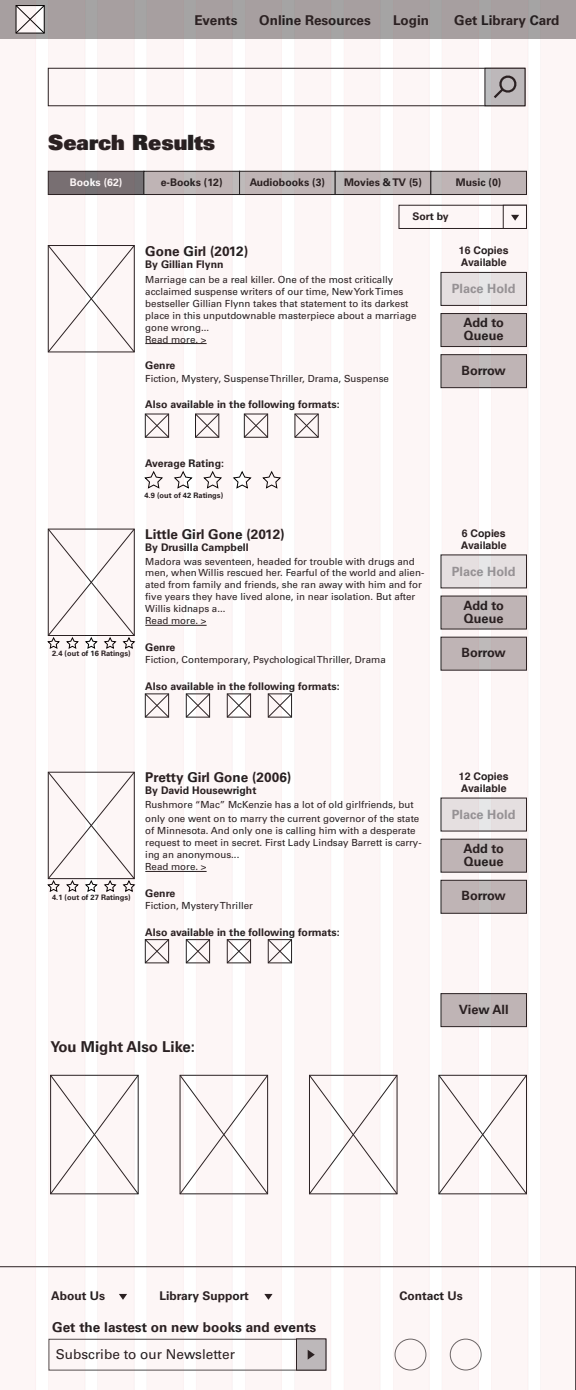
<style>
.page{position:relative;width:576px;height:1390px;background:#fff}
.page>*{position:absolute;margin:0;border:0;box-sizing:border-box;transform-origin:0 0}
.t1{font:21px "Univers LT Std X Black";color:#231f20}
.t2{font:700 15px "Univers LT Std";color:#231f20}
.t3{font:700 13.58px "Univers LT Std";color:#231f20}
.t4{font:13.58px "Univers LT Std";color:#231f20}
.t5{font:700 13.5px "Univers LT Std";color:#231f20}
.t6{font:700 12.75px/12.8px "Univers LT Std";color:#231f20}
.t7{font:700 12.75px "Univers LT Std";color:#939598}
.t8{font:700 12px "Univers LT Std";color:#231f20}
.t9{font:700 10.5px "Univers LT Std";color:#231f20}
.t10{font:700 10.5px/12px "Helvetica";color:#231f20}
.t11{font:700 10.5px "Univers LT Std";color:#fff}
.t12{font:9.75px/12px "Univers LT Std";color:#231f20}
.t13{font:700 7.5px "Univers LT Std";color:#231f20}
</style>
<div class="page">
<img style="left:0;top:0;width:576px;height:1390px">
<h3 class="t5" style="left:194px;top:12px;width:45px">Events</h3>
<h3 class="t5" style="left:259px;top:12px;width:113px">Online Resources</h3>
<h3 class="t5" style="left:393px;top:12px;width:38px">Login</h3>
<h3 class="t5" style="left:454px;top:12px;width:107px">Get Library Card</h3>
<h1 class="t1" style="left:48px;top:129px;width:169px">Search Results</h1>
<p class="t11" style="left:70px;top:176px;width:54px">Books (62)</p>
<p class="t9" style="left:161px;top:176px;width:63px">e-Books (12)</p>
<p class="t9" style="left:250px;top:176px;width:77px">Audiobooks (3)</p>
<p class="t9" style="left:344px;top:176px;width:79px">Movies &amp; TV (5)</p>
<p class="t9" style="left:456px;top:176px;width:47px">Music (0)</p>
<p class="t9" style="left:412px;top:210px;width:38px">Sort by</p>
<h3 class="t5" style="left:145px;top:244px;width:105px">Gone Girl (2012)</h3>
<p class="t9" style="left:145px;top:258px;width:80px">By Gillian Flynn</p>
<p class="t12" style="left:145px;top:273px;width:273px">Marriage can be a real killer. One of the most critically acclaimed suspense writers of our time, New York Times bestseller Gillian Flynn takes that statement to its darkest place in this unputdownable masterpiece about a marriage gone wrong...<br>Read more. &gt;</p>
<p class="t9" style="left:145px;top:359px;width:32px">Genre</p>
<p class="t12" style="left:145px;top:372px;width:245px">Fiction, Mystery, Suspense Thriller, Drama, Suspense</p>
<p class="t9" style="left:145px;top:398px;width:196px">Also available in the following formats:</p>
<p class="t13" style="left:52px;top:649px;width:80px">2.4 (out of 16 Ratings)</p>
<p class="t9" style="left:145px;top:457px;width:80px">Average Rating:</p>
<p class="t13" style="left:144px;top:490px;width:80px">4.9 (out of 42 Ratings)</p>
<h3 class="t5" style="left:145px;top:526px;width:141px">Little Girl Gone (2012)</h3>
<p class="t9" style="left:145px;top:541px;width:105px">By Drusilla Campbell</p>
<p class="t12" style="left:145px;top:556px;width:280px">Madora was seventeen, headed for trouble with drugs and men, when Willis rescued her. Fearful of the world and alien&shy;ated from family and friends, she ran away with him and for five years they have lived alone, in near isolation. But after Willis kidnaps a...<br>Read more. &gt;</p>
<p class="t9" style="left:145px;top:641px;width:32px">Genre</p>
<p class="t12" style="left:145px;top:654px;width:242px">Fiction, Contemporary, Psychological Thriller, Drama</p>
<p class="t9" style="left:145px;top:680px;width:196px">Also available in the following formats:</p>
<p class="t10" style="left:459px;top:245px;width:51px">16 Copies<br>Available</p>
<h3 class="t7" style="left:452px;top:281px;width:65px">Place Hold</h3>
<h3 class="t6" style="left:463px;top:317px;width:42px">Add to<br>Queue</h3>
<h3 class="t6" style="left:462px;top:364px;width:46px">Borrow</h3>
<p class="t10" style="left:461px;top:527px;width:47px">6 Copies<br>Available</p>
<h3 class="t7" style="left:452px;top:564px;width:65px">Place Hold</h3>
<h3 class="t6" style="left:463px;top:599px;width:42px">Add to<br>Queue</h3>
<h3 class="t6" style="left:462px;top:646px;width:46px">Borrow</h3>
<p class="t13" style="left:52px;top:892px;width:80px">4.1 (out of 27 Ratings)</p>
<h3 class="t5" style="left:145px;top:769px;width:148px">Pretty Girl Gone (2006)</h3>
<p class="t9" style="left:145px;top:784px;width:113px">By David Housewright</p>
<p class="t12" style="left:145px;top:798px;width:276px;line-height:14.2px">Rushmore “Mac” McKenzie has a lot of old girlfriends, but only one went on to marry the current governor of the state</p>
<p class="t12" style="left:145px;top:825px;width:278px">of Minnesota. And only one is calling him with a desperate request to meet in secret. First Lady Lindsay Barrett is carry&shy;ing an anonymous...<br>Read more. &gt;</p>
<p class="t9" style="left:145px;top:887px;width:32px">Genre</p>
<p class="t12" style="left:145px;top:900px;width:109px">Fiction, Mystery Thriller</p>
<p class="t9" style="left:145px;top:926px;width:196px">Also available in the following formats:</p>
<h2 class="t2" style="left:51px;top:1038px;width:146px">You Might Also Like:</h2>
<p class="t10" style="left:459px;top:770px;width:51px">12 Copies<br>Available</p>
<h3 class="t7" style="left:452px;top:807px;width:65px">Place Hold</h3>
<h3 class="t6" style="left:463px;top:842px;width:42px">Add to<br>Queue</h3>
<h3 class="t6" style="left:462px;top:890px;width:46px">Borrow</h3>
<h3 class="t6" style="left:459px;top:1003px;width:51px">View All</h3>
<p class="t8" style="left:51px;top:1288px;width:55px">About Us</p>
<p class="t8" style="left:159px;top:1288px;width:91px">Library Support</p>
<h3 class="t3" style="left:52px;top:1319px;width:266px">Get the lastest on new books and events</h3>
<h3 class="t4" style="left:56px;top:1346px;width:181px">Subscribe to our Newsletter</h3>
<p class="t8" style="left:400px;top:1288px;width:65px">Contact Us</p>
</div>
